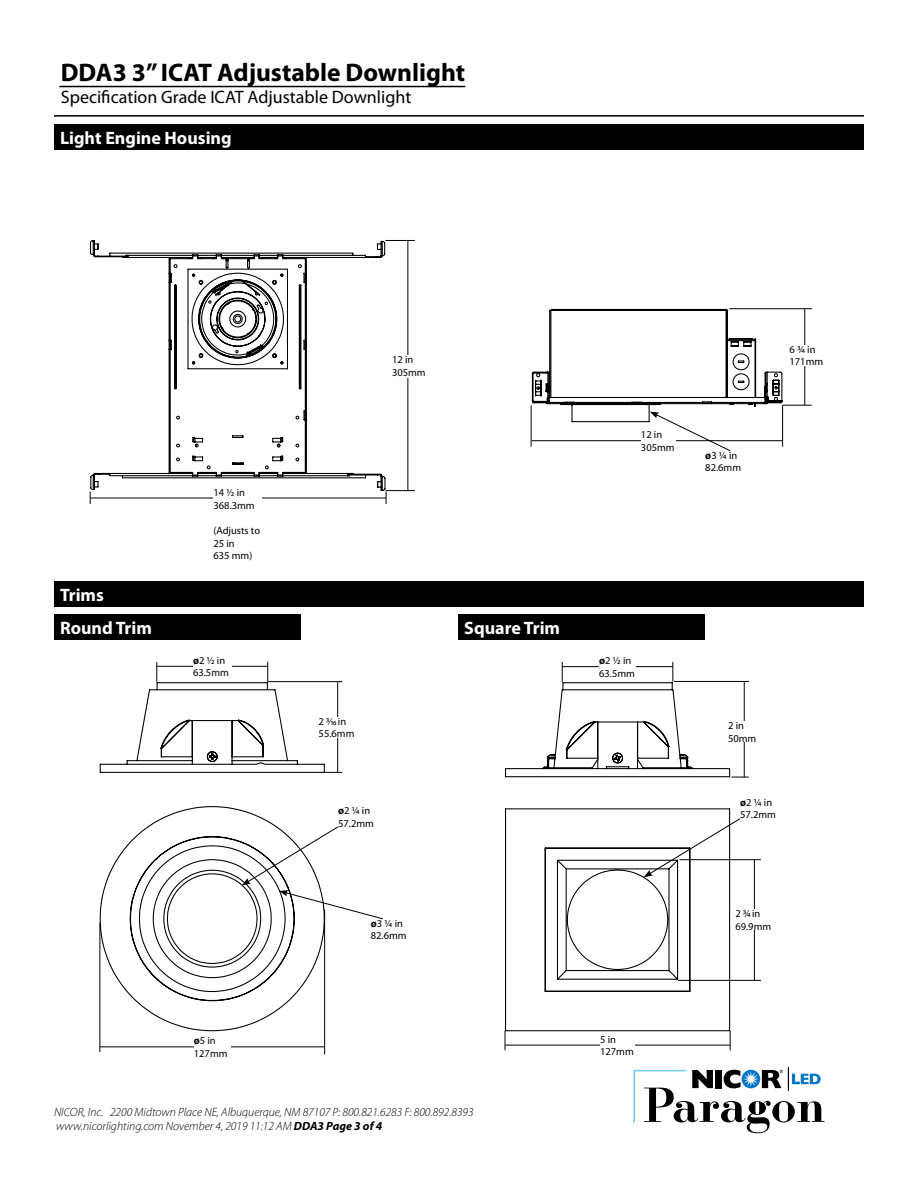
<style>
.page{position:relative;width:918px;height:1188px;background:#fff}
.page>*{position:absolute;margin:0;border:0;box-sizing:border-box;transform-origin:0 0}
.t1{font:700 25.5px "Myriad Pro";color:#000}
.t2{font:700 18px/33.2px "Myriad Pro";color:#fff}
.t3{font:18px "Myriad Pro";color:#000}
.t4{font:italic 300 12px/14.4px "Myriad Pro";color:#000}
.t5{font:10.5px/12.6px "Myriad Pro";color:#000}
.s1{font-weight:700}
</style>
<div class="page">
<hr style="left:54px;top:115px;width:810px;height:2px;background:#000">
<svg style="left:633px;top:1067px;width:192px;height:66px"></svg>
<hr style="left:59px;top:86px;width:406px;height:1px;background:#000">
<div style="left:54px;top:124px;width:810px;height:26px;background:#000"></div>
<div style="left:54px;top:581px;width:810px;height:26px;background:#000"></div>
<svg style="left:99px;top:682px;width:226px;height:350px"></svg>
<svg style="left:504px;top:808px;width:227px;height:224px"></svg>
<div style="left:54px;top:614px;width:247px;height:26px;background:#000"></div>
<div style="left:458px;top:614px;width:247px;height:26px;background:#000"></div>
<hr style="left:157px;top:666px;width:111px;height:1px;background:#000">
<svg style="left:267px;top:662px;width:1px;height:19px"></svg>
<svg style="left:157px;top:662px;width:1px;height:20px"></svg>
<div style="left:193px;top:656px;width:38px;height:21px;background:#fff"></div>
<hr style="left:268px;top:681px;width:74px;height:1px;background:#000">
<svg style="left:325px;top:772px;width:17px;height:1px"></svg>
<hr style="left:337px;top:682px;width:1px;height:91px;background:#000">
<div style="left:319px;top:717px;width:38px;height:20px;background:#fff"></div>
<svg style="left:644px;top:818px;width:97px;height:59px"></svg>
<svg style="left:505px;top:662px;width:244px;height:116px"></svg>
<div style="left:599px;top:656px;width:37px;height:23px;background:#fff"></div>
<hr style="left:505px;top:1045px;width:225px;height:1px;background:#000">
<svg style="left:730px;top:1031px;width:1px;height:19px"></svg>
<svg style="left:505px;top:1031px;width:1px;height:19px"></svg>
<div style="left:600px;top:1035px;width:35px;height:21px;background:#fff"></div>
<hr style="left:680px;top:859px;width:81px;height:1px;background:#000">
<hr style="left:678px;top:980px;width:83px;height:1px;background:#000">
<hr style="left:754px;top:860px;width:1px;height:120px;background:#000">
<div style="left:735px;top:909px;width:39px;height:21px;background:#fff"></div>
<svg style="left:242px;top:826px;width:141px;height:93px"></svg>
<hr style="left:100px;top:1047px;width:225px;height:1px;background:#000">
<hr style="left:324px;top:909px;width:1px;height:146px;background:#000">
<hr style="left:100px;top:923px;width:1px;height:129px;background:#000">
<div style="left:194px;top:1037px;width:37px;height:21px;background:#fff"></div>
<hr style="left:408px;top:240px;width:1px;height:251px;background:#000">
<div style="left:392px;top:355px;width:35px;height:23px;background:#fff"></div>
<svg style="left:386px;top:240px;width:29px;height:1px"></svg>
<hr style="left:91px;top:498px;width:295px;height:1px;background:#000">
<div style="left:214px;top:488px;width:48px;height:73px;background:#fff"></div>
<svg style="left:386px;top:490px;width:29px;height:14px"></svg>
<svg style="left:90px;top:492px;width:1px;height:12px"></svg>
<svg style="left:90px;top:240px;width:296px;height:251px"></svg>
<hr style="left:782px;top:405px;width:30px;height:1px;background:#000">
<hr style="left:805px;top:309px;width:1px;height:96px;background:#000">
<div style="left:790px;top:345px;width:34px;height:20px;background:#fff"></div>
<hr style="left:729px;top:308px;width:83px;height:1px;background:#000">
<svg style="left:531px;top:308px;width:252px;height:143px"></svg>
<h1 class="t1" style="left:61px;top:56px;width:406px">DDA3 3” ICAT Adjustable Downlight</h1>
<h2 class="t3" style="left:61px;top:86px;width:352px">Specification Grade ICAT Adjustable Downlight</h2>
<h2 class="t2" style="left:60px;top:121px;width:173px">Light Engine Housing</h2>
<h2 class="t2" style="left:60px;top:578px;width:93px">Trims<br>Round Trim</h2>
<p class="t5" style="left:214px;top:486px;width:43px">14 1/2 in<br>368.3mm</p>
<p class="t5" style="left:214px;top:524px;width:48px">(Adjusts to<br>25 in<br>635 mm)</p>
<p class="t5" style="left:193px;top:654px;width:37px"><span class="s1">ø</span>2 1/2 in<br>63.5mm</p>
<p class="t5" style="left:194px;top:1034px;width:35px"><span class="s1">ø</span>5 in<br>127mm</p>
<p class="t5" style="left:392px;top:353px;width:35px">12 in<br>305mm</p>
<p class="t5" style="left:319px;top:715px;width:37px">2 3/16 in<br>55.6mm</p>
<p class="t5" style="left:338px;top:804px;width:37px"><span class="s1">ø</span>2 1/4 in<br>57.2mm</p>
<p class="t5" style="left:371px;top:917px;width:37px"><span class="s1">ø</span>3 1/4 in<br>82.6mm</p>
<h2 class="t2" style="left:464px;top:611px;width:97px">Square Trim</h2>
<p class="t4" style="left:54px;top:1104px;width:421px">NICOR, Inc. 2200 Midtown Place NE, Albuquerque, NM 87107 P: 800.821.6283 F: 800.892.8393 www.nicorlighting.com November 4, 2019 11:12 AM <span class="s1">DDA3 Page 3 of 4</span></p>
<p class="t5" style="left:641px;top:428px;width:35px">12 in<br>305mm</p>
<p class="t5" style="left:705px;top:449px;width:37px"><span class="s1">ø</span>3 1/4 in<br>82.6mm</p>
<p class="t5" style="left:790px;top:343px;width:35px">6 3/4 in<br>171mm</p>
<p class="t5" style="left:599px;top:654px;width:37px"><span class="s1">ø</span>2 1/2 in<br>63.5mm</p>
<p class="t5" style="left:600px;top:1033px;width:35px">5 in<br>127mm</p>
<p class="t5" style="left:728px;top:719px;width:30px">2 in<br>50mm</p>
<p class="t5" style="left:740px;top:796px;width:37px"><span class="s1">ø</span>2 1/4 in<br>57.2mm</p>
<p class="t5" style="left:735px;top:907px;width:37px">2 3/4 in<br>69.9mm</p>
</div>
